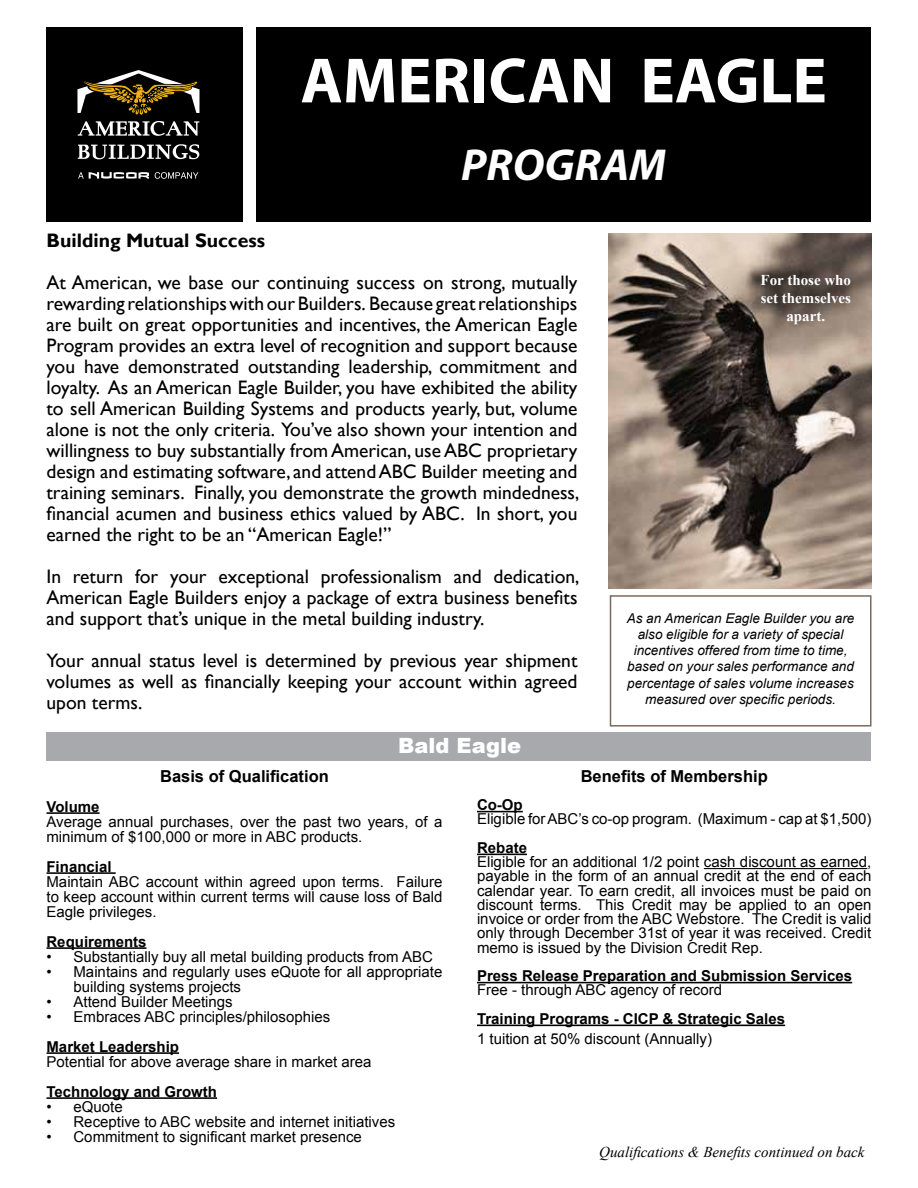
<style>
.page{position:relative;width:918px;height:1188px;background:#fff}
.page>*{position:absolute;margin:0;border:0;box-sizing:border-box;transform-origin:0 0}
.t1{font:700 64.5px "Myriad Pro";color:#fff}
.t2{font:italic 700 45px "Myriad Pro";color:#fff}
.t3{font:900 21px "Arial";color:#fff}
.t4{font:19.5px/21px "Gill Sans";color:#000;text-align:justify}
.t5{font:700 19.5px "Gill Sans";color:#000}
.t6{font:700 16.5px "Arial";color:#000}
.t7{font:15px/14.2px "Arial";color:#000}
.t8{font:700 15px "Arial";color:#000}
.t9{font:italic 15px "Times New Roman";color:#000}
.t10{font:700 15px/18px "Times New Roman";color:#fff;text-align:center}
.t11{font:italic 13.5px/16.2px "Arial";color:#000;text-align:center}
</style>
<div class="page">
<div style="left:46px;top:27px;width:197px;height:195px;background:#000"></div>
<svg style="left:78px;top:144px;width:121px;height:15px"></svg>
<svg style="left:77px;top:70px;width:123px;height:66px"></svg>
<svg style="left:78px;top:172px;width:71px;height:7px"></svg>
<svg style="left:155px;top:172px;width:43px;height:7px"></svg>
<div style="left:256px;top:27px;width:616px;height:195px;background:#000"></div>
<img style="left:609px;top:233px;width:263px;height:355px">
<div style="left:610px;top:595px;width:262px;height:132px;border:2px solid #7d6959"></div>
<div style="left:46px;top:733px;width:826px;height:28px;background:#a7a9ac"></div>
<hr style="left:46px;top:812px;width:54px;height:2px;background:#000">
<hr style="left:46px;top:872px;width:70px;height:2px;background:#000">
<hr style="left:46px;top:947px;width:101px;height:2px;background:#000">
<hr style="left:46px;top:1052px;width:133px;height:2px;background:#000">
<hr style="left:46px;top:1097px;width:171px;height:2px;background:#000">
<hr style="left:477px;top:811px;width:46px;height:1px;background:#000">
<hr style="left:477px;top:854px;width:50px;height:1px;background:#000">
<hr style="left:704px;top:868px;width:163px;height:1px;background:#000">
<hr style="left:477px;top:982px;width:375px;height:1px;background:#000">
<hr style="left:477px;top:1025px;width:308px;height:1px;background:#000">
<h1 class="t1" style="left:301px;top:39px;width:528px">AMERICAN EAGLE</h1>
<h2 class="t2" style="left:461px;top:135px;width:207px">PROGRAM</h2>
<p class="t5" style="left:46px;top:229px;width:220px">Building Mutual Success</p>
<p class="t4" style="left:46px;top:272px;width:534px">At American, we base our continuing success on strong, mutually rewarding relationships with our Builders. Because great relationships are built on great opportunities and incentives, the American Eagle Program provides an extra level of recognition and support because you have demonstrated outstanding leadership, commitment and loyalty. As an American Eagle Builder, you have exhibited the ability to sell American Building Systems and products yearly, but, volume alone is not the only criteria. You’ve also shown your intention and willingness to buy substantially from American, use ABC proprietary design and estimating software, and attend ABC Builder meeting and training seminars. Finally, you demonstrate the growth mindedness, financial acumen and business ethics valued by ABC. In short, you earned the right to be an “American Eagle!”</p>
<p class="t4" style="left:46px;top:566px;width:534px">In return for your exceptional professionalism and dedication, American Eagle Builders enjoy a package of extra business benefits and support that’s unique in the metal building industry.</p>
<p class="t4" style="left:46px;top:650px;width:533px">Your annual status level is determined by previous year shipment volumes as well as financially keeping your account within agreed upon terms.</p>
<p class="t3" style="left:398px;top:731px;width:125px">Bald Eagle</p>
<p class="t10" style="left:761px;top:271px;width:92px">For those who set themselves apart.</p>
<p class="t11" style="left:627px;top:610px;width:229px">As an American Eagle Builder you are also eligible for a variety of special incentives offered from time to time, based on your sales performance and percentage of sales volume increases measured over specific periods.</p>
<p class="t6" style="left:160px;top:765px;width:170px">Basis of Qualification</p>
<p class="t8" style="left:46px;top:796px;width:55px">Volume</p>
<p class="t7" style="left:46px;top:814px;width:397px;line-height:15px">Average annual purchases, over the past two years, of a minimum of $100,000 or more in ABC products.</p>
<p class="t8" style="left:46px;top:856px;width:67px">Financial</p>
<p class="t7" style="left:46px;top:874px;width:397px;line-height:15px;text-align:justify">Maintain ABC account within agreed upon terms. Failure to keep account within current terms will cause loss of Bald Eagle privileges.</p>
<p class="t8" style="left:46px;top:931px;width:102px">Requirements</p>
<p class="t7" style="left:46px;top:949px;width:388px">• Substantially buy all metal building products from ABC</p>
<p class="t7" style="left:74px;top:964px;width:370px;line-height:15px;text-indent:-27px">• Maintains and regularly uses eQuote for all appropriate building systems projects</p>
<p class="t7" style="left:47px;top:994px;width:188px">• Attend Builder Meetings</p>
<p class="t7" style="left:47px;top:1009px;width:285px">• Embraces ABC principles/philosophies</p>
<p class="t8" style="left:47px;top:1036px;width:134px">Market Leadership</p>
<p class="t7" style="left:47px;top:1054px;width:327px">Potential for above average share in market area</p>
<p class="t8" style="left:47px;top:1081px;width:172px">Technology and Growth</p>
<p class="t7" style="left:47px;top:1099px;width:78px">• eQuote</p>
<p class="t7" style="left:47px;top:1114px;width:350px">• Receptive to ABC website and internet initiatives</p>
<p class="t7" style="left:47px;top:1129px;width:317px">• Commitment to significant market presence</p>
<p class="t6" style="left:581px;top:765px;width:189px">Benefits of Membership</p>
<p class="t8" style="left:477px;top:795px;width:47px">Co-Op</p>
<p class="t7" style="left:477px;top:812px;width:396px">Eligible for ABC’s co-op program. (Maximum - cap at $1,500)</p>
<p class="t8" style="left:477px;top:837px;width:52px">Rebate</p>
<p class="t7" style="left:477px;top:855px;width:396px;text-align:justify">Eligible for an additional 1/2 point cash discount as earned, payable in the form of an annual credit at the end of each calendar year. To earn credit, all invoices must be paid on discount terms. This Credit may be applied to an open invoice or order from the ABC Webstore. The Credit is valid only through December 31st of year it was received. Credit memo is issued by the Division Credit Rep.</p>
<p class="t8" style="left:477px;top:966px;width:377px">Press Release Preparation and Submission Services</p>
<p class="t7" style="left:477px;top:983px;width:247px">Free - through ABC agency of record</p>
<p class="t8" style="left:477px;top:1008px;width:310px">Training Programs - CICP &amp; Strategic Sales</p>
<p class="t7" style="left:477px;top:1031px;width:237px">1 tuition at 50% discount (Annually)</p>
<p class="t9" style="left:599px;top:1141px;width:267px">Qualifications &amp; Benefits continued on back</p>
</div>
